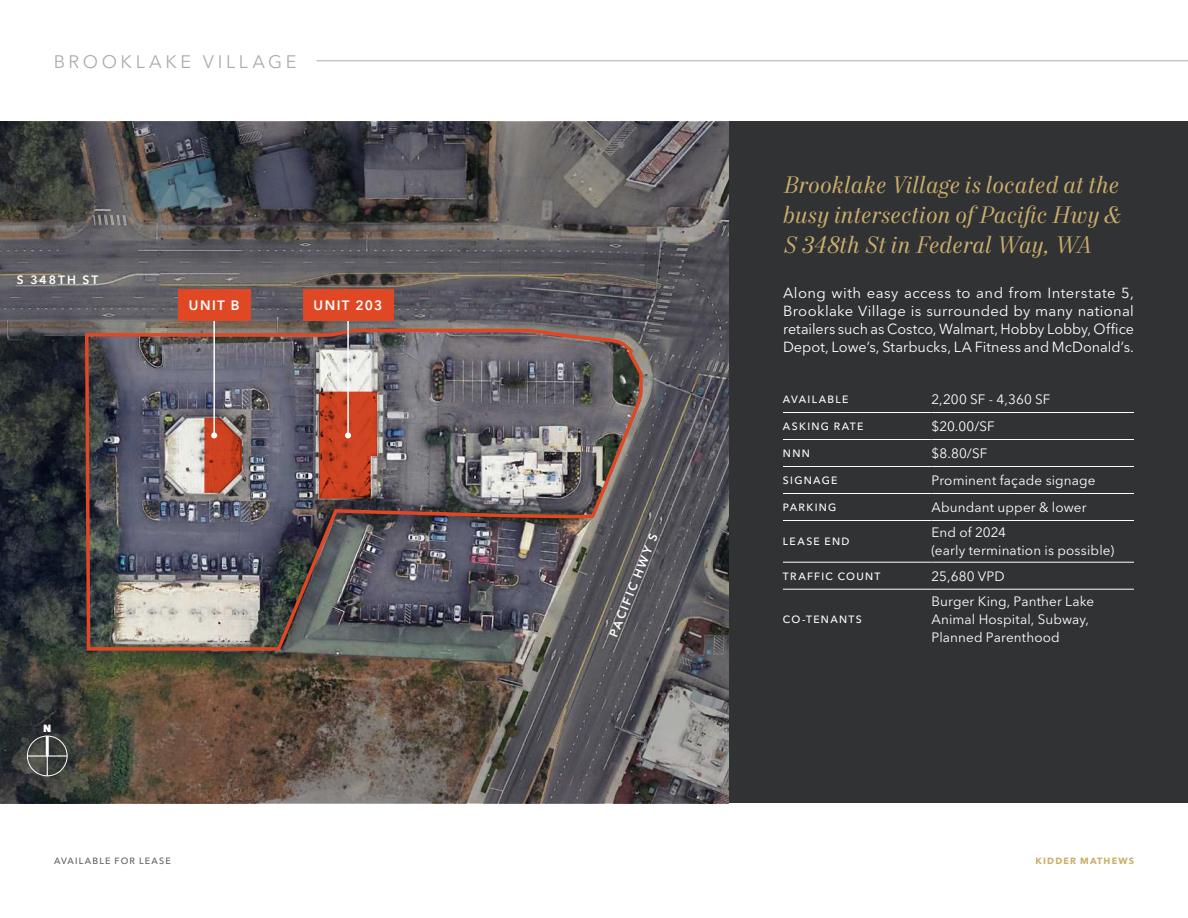
<style>
.page{position:relative;width:1188px;height:918px;background:#fff}
.page>*{position:absolute;margin:0;border:0;box-sizing:border-box;transform-origin:0 0}
.Callout_Text_-_Italics_-_Gold_2023{font:italic 24px/30px "Mort Modern 08";letter-spacing:.01em;color:#cbae6b;text-align:justify}
.t1{font:18px "Avenir Next LT Pro";letter-spacing:.2em;color:#afabac}
.Body_Copy_-_White_2023{font:14.55px/18px "Avenir Next LT Pro";color:#fff;text-align:justify}
.Table_Input_-_White_2023{font:13.5px/18px "Avenir Next LT Pro";letter-spacing:.01em;color:#fff}
.Subject_Property_Label_-_White_2023{font:600 13.5px "Avenir Next LT Pro";letter-spacing:.105em;color:#fff}
.Street_Names_-_White_2023{font:600 12px "Avenir Next LT Pro";letter-spacing:.165em;color:#fff}
.Table_Column_1_All_Caps_-_White_2023{font:500 10.5px "Avenir Next LT Pro";letter-spacing:.125em;color:#fff}
.t2{font:800 10.35px "Avenir Next LT Pro";color:#fff}
.t3{font:500 9px "Avenir Next LT Pro";letter-spacing:.13em;color:#5e5d5d}
.t4{font:700 9px "Avenir Next LT Pro";letter-spacing:.13em;color:#cbae6b}
</style>
<div class="page">
<div style="left:729px;top:122px;width:459px;height:681px;background:#313234"></div>
<svg style="left:0;top:122px;width:729px;height:681px;background:#555251"></svg>
<img style="left:83px;top:327px;width:562px;height:325px">
<hr style="left:783px;top:412px;width:148px;height:1px;background:#fff">
<hr style="left:931px;top:412px;width:203px;height:1px;background:#fff">
<hr style="left:783px;top:439px;width:148px;height:1px;background:#fff">
<hr style="left:931px;top:439px;width:203px;height:1px;background:#fff">
<hr style="left:783px;top:466px;width:148px;height:1px;background:#fff">
<hr style="left:931px;top:466px;width:203px;height:1px;background:#fff">
<hr style="left:783px;top:493px;width:148px;height:1px;background:#fff">
<hr style="left:931px;top:493px;width:203px;height:1px;background:#fff">
<hr style="left:783px;top:520px;width:148px;height:1px;background:#fff">
<hr style="left:931px;top:520px;width:203px;height:1px;background:#fff">
<hr style="left:783px;top:562px;width:148px;height:1px;background:#fff">
<hr style="left:931px;top:562px;width:203px;height:1px;background:#fff">
<hr style="left:783px;top:589px;width:148px;height:1px;background:#fff">
<hr style="left:931px;top:589px;width:203px;height:1px;background:#fff">
<hr style="left:213px;top:319px;width:2px;height:116px;background:#fff">
<svg style="left:204px;top:418px;width:38px;height:75px;background:#bd5137"></svg>
<div style="left:178px;top:289px;width:72px;height:31px;background:#e04825"></div>
<hr style="left:347px;top:319px;width:2px;height:116px;background:#fff">
<svg style="left:319px;top:392px;width:58px;height:107px;background:#c54628"></svg>
<div style="left:303px;top:289px;width:90px;height:31px;background:#e04825"></div>
<div style="left:27px;top:736px;width:41px;height:40px;border:1px solid #fff;border-radius:50%"></div>
<hr style="left:46px;top:736px;width:3px;height:20px;background:#fff">
<hr style="left:27px;top:755px;width:40px;height:2px;background:#fff">
<svg style="left:47px;top:757px;width:1px;height:19px"></svg>
<hr style="left:317px;top:61px;width:871px;height:1px;background:#afabac">
<h2 class="t1" style="left:54px;top:51px;width:244px">BROOKLAKE VILLAGE</h2>
<p class="Street_Names_-_White_2023" style="left:17px;top:273px;width:83px">S 348TH ST</p>
<p class="Subject_Property_Label_-_White_2023" style="left:189px;top:297px;width:52px">UNIT B</p>
<p class="Subject_Property_Label_-_White_2023" style="left:314px;top:297px;width:70px">UNIT 203</p>
<p class="t2" style="left:43px;top:722px;width:10px">N</p>
<p class="Street_Names_-_White_2023" style="left:606px;top:633px;width:112px;rotate:-68deg">PACIFIC HWY S</p>
<p class="Callout_Text_-_Italics_-_Gold_2023" style="left:783px;top:171px;width:339px">Brooklake Village is located at the busy intersection of Pacific Hwy &amp; S 348th St in Federal Way, WA</p>
<p class="Body_Copy_-_White_2023" style="left:783px;top:284px;width:353px">Along with easy access to and from Interstate 5, Brooklake Village is surrounded by many national retailers such as Costco, Walmart, Hobby Lobby, Office Depot, Lowe’s, Starbucks, LA Fitness and McDonald’s.</p>
<p class="Table_Column_1_All_Caps_-_White_2023" style="left:783px;top:393px;width:67px">AVAILABLE</p>
<p class="Table_Input_-_White_2023" style="left:931px;top:390px;width:121px">2,200 SF - 4,360 SF</p>
<p class="Table_Column_1_All_Caps_-_White_2023" style="left:783px;top:420px;width:82px">ASKING RATE</p>
<p class="Table_Input_-_White_2023" style="left:931px;top:417px;width:65px">$20.00/SF</p>
<p class="Table_Column_1_All_Caps_-_White_2023" style="left:783px;top:447px;width:28px">NNN</p>
<p class="Table_Input_-_White_2023" style="left:931px;top:444px;width:57px">$8.80/SF</p>
<p class="Table_Column_1_All_Caps_-_White_2023" style="left:783px;top:474px;width:56px">SIGNAGE</p>
<p class="Table_Input_-_White_2023" style="left:931px;top:471px;width:166px">Prominent façade signage</p>
<p class="Table_Column_1_All_Caps_-_White_2023" style="left:783px;top:501px;width:55px">PARKING</p>
<p class="Table_Input_-_White_2023" style="left:931px;top:498px;width:157px">Abundant upper &amp; lower</p>
<p class="Table_Column_1_All_Caps_-_White_2023" style="left:783px;top:535px;width:68px">LEASE END</p>
<p class="Table_Input_-_White_2023" style="left:931px;top:524px;width:184px">End of 2024<br>(early termination is possible)</p>
<p class="Table_Column_1_All_Caps_-_White_2023" style="left:783px;top:570px;width:99px">TRAFFIC COUNT</p>
<p class="Table_Input_-_White_2023" style="left:931px;top:567px;width:75px">25,680 VPD</p>
<p class="Table_Column_1_All_Caps_-_White_2023" style="left:783px;top:613px;width:80px">CO-TENANTS</p>
<p class="Table_Input_-_White_2023" style="left:931px;top:592px;width:164px">Burger King, Panther Lake<br>Animal Hospital, Subway,<br>Planned Parenthood</p>
<p class="t3" style="left:54px;top:855px;width:118px">AVAILABLE FOR LEASE</p>
<p class="t4" style="left:1036px;top:855px;width:100px">KIDDER MATHEWS</p>
</div>
